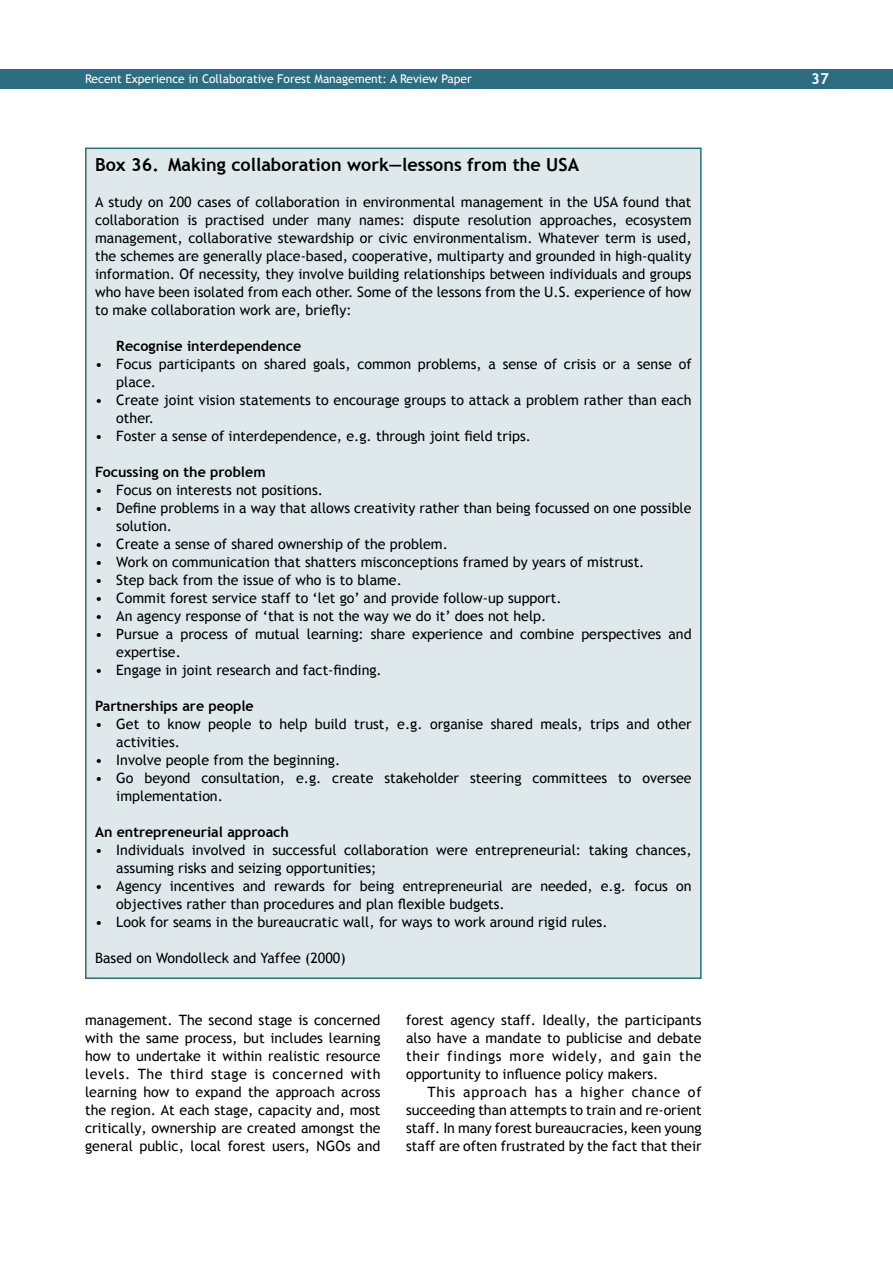
<style>
.page{position:relative;width:893px;height:1263px;background:#fff}
.page>*{position:absolute;margin:0;border:0;box-sizing:border-box;transform-origin:0 0}
.t1{font:700 18px "Trebuchet MS";color:#000}
.t2{font:700 15px "Trebuchet MS";color:#fff}
.t3{font:14.25px/18px "Trebuchet MS";color:#000}
.t4{font:700 14.25px "Trebuchet MS";color:#000}
.t5{font:12px "Trebuchet MS";color:#fff}
</style>
<div class="page">
<div style="left:0;top:69px;width:893px;height:19px;background:#2c6d81"></div>
<div style="left:86px;top:148px;width:615px;height:830px;background:#dfe9ec"></div>
<p class="t5" style="left:85px;top:71px;width:388px">Recent Experience in Collaborative Forest Management: A Review Paper</p>
<p class="t2" style="left:811px;top:69px;width:19px">37</p>
<p class="t1" style="left:95px;top:153px;width:485px">Box 36. Making collaboration work—lessons from the USA</p>
<p class="t3" style="left:95px;top:193px;width:598px;text-align:justify">A study on 200 cases of collaboration in environmental management in the USA found that collaboration is practised under many names: dispute resolution approaches, ecosystem management, collaborative stewardship or civic environmentalism. Whatever term is used, the schemes are generally place-based, cooperative, multiparty and grounded in high-quality information. Of necessity, they involve building relationships between individuals and groups who have been isolated from each other. Some of the lessons from the U.S. experience of how to make collaboration work are, briefly:</p>
<p class="t4" style="left:116px;top:337px;width:187px">Recognise interdependence</p>
<p class="t3" style="left:116px;top:355px;width:577px;text-indent:-21px">• Focus participants on shared goals, common problems, a sense of crisis or a sense of place.</p>
<p class="t3" style="left:116px;top:391px;width:577px;text-indent:-21px">• Create joint vision statements to encourage groups to attack a problem rather than each other.</p>
<p class="t3" style="left:95px;top:427px;width:438px">• Foster a sense of interdependence, e.g. through joint field trips.</p>
<p class="t4" style="left:95px;top:463px;width:172px">Focussing on the problem</p>
<p class="t3" style="left:95px;top:481px;width:229px">• Focus on interests not positions.</p>
<p class="t3" style="left:116px;top:499px;width:577px;text-indent:-21px">• Define problems in a way that allows creativity rather than being focussed on one possible solution.</p>
<p class="t3" style="left:95px;top:535px;width:354px">• Create a sense of shared ownership of the problem.</p>
<p class="t3" style="left:95px;top:553px;width:551px">• Work on communication that shatters misconceptions framed by years of mistrust.</p>
<p class="t3" style="left:95px;top:571px;width:308px">• Step back from the issue of who is to blame.</p>
<p class="t3" style="left:95px;top:589px;width:468px">• Commit forest service staff to ‘let go’ and provide follow-up support.</p>
<p class="t3" style="left:95px;top:607px;width:453px">• An agency response of ‘that is not the way we do it’ does not help.</p>
<p class="t3" style="left:116px;top:625px;width:577px;text-indent:-21px">• Pursue a process of mutual learning: share experience and combine perspectives and expertise.</p>
<p class="t3" style="left:95px;top:661px;width:288px">• Engage in joint research and fact-finding.</p>
<p class="t4" style="left:95px;top:697px;width:160px">Partnerships are people</p>
<p class="t3" style="left:116px;top:715px;width:577px;text-indent:-21px">• Get to know people to help build trust, e.g. organise shared meals, trips and other activities.</p>
<p class="t3" style="left:95px;top:751px;width:247px">• Involve people from the beginning.</p>
<p class="t3" style="left:116px;top:769px;width:577px;text-indent:-21px">• Go beyond consultation, e.g. create stakeholder steering committees to oversee implementation.</p>
<p class="t4" style="left:95px;top:823px;width:195px">An entrepreneurial approach</p>
<p class="t3" style="left:116px;top:841px;width:577px;text-indent:-21px">• Individuals involved in successful collaboration were entrepreneurial: taking chances, assuming risks and seizing opportunities;</p>
<p class="t3" style="left:116px;top:877px;width:577px;text-indent:-21px">• Agency incentives and rewards for being entrepreneurial are needed, e.g. focus on objectives rather than procedures and plan flexible budgets.</p>
<p class="t3" style="left:95px;top:913px;width:514px">• Look for seams in the bureaucratic wall, for ways to work around rigid rules.</p>
<p class="t3" style="left:95px;top:949px;width:252px">Based on Wondolleck and Yaffee (2000)</p>
<p class="t3" style="left:85px;top:1011px;width:297px;text-align:justify">management. The second stage is concerned with the same process, but includes learning how to undertake it within realistic resource levels. The third stage is concerned with learning how to expand the approach across the region. At each stage, capacity and, most critically, ownership are created amongst the general public, local forest users, NGOs and</p>
<p class="t3" style="left:406px;top:1011px;width:297px;text-align:justify">forest agency staff. Ideally, the participants also have a mandate to publicise and debate their findings more widely, and gain the opportunity to influence policy makers.</p>
<p class="t3" style="left:406px;top:1083px;width:297px;text-align:justify;text-indent:21px">This approach has a higher chance of succeeding than attempts to train and re-orient staff. In many forest bureaucracies, keen young staff are often frustrated by the fact that their</p>
</div>
